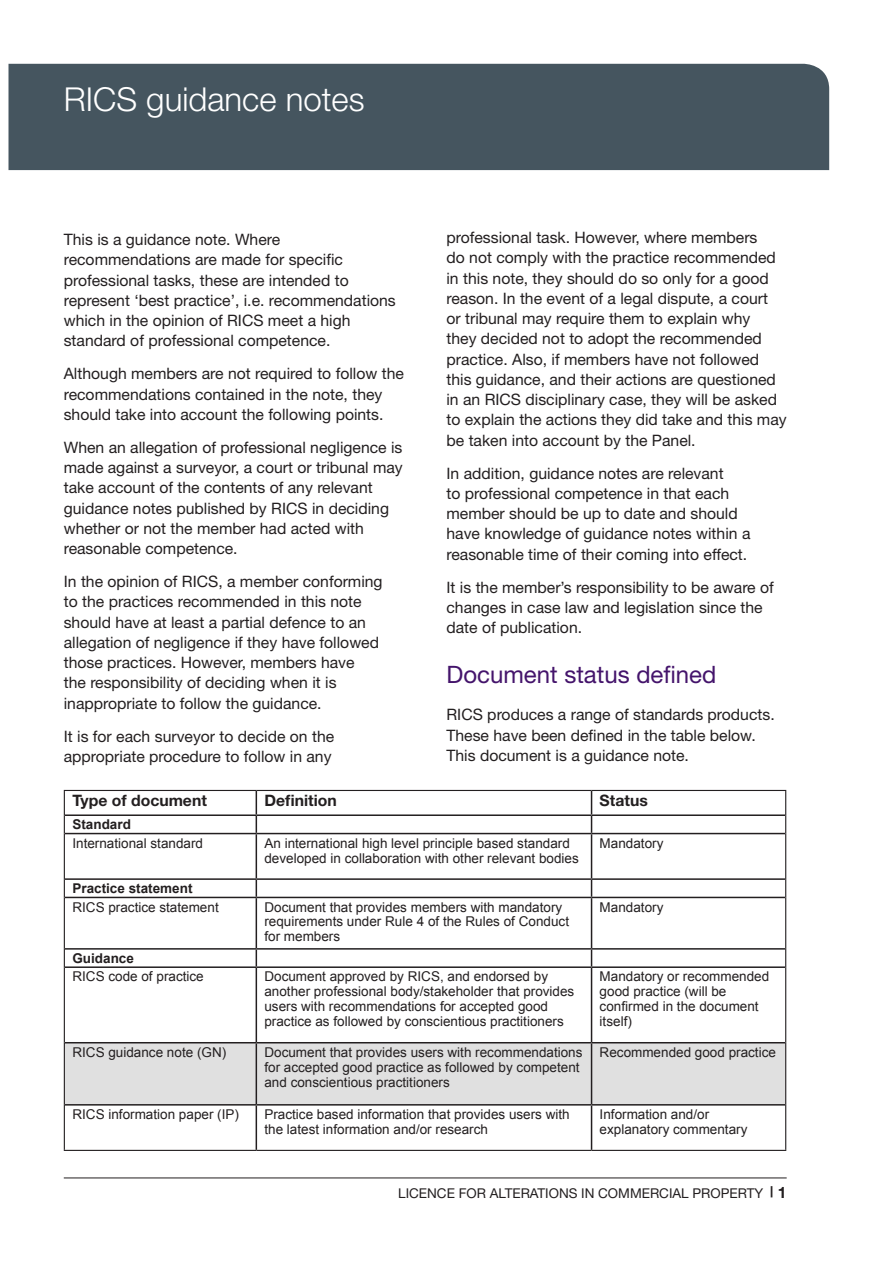
<style>
.page{position:relative;width:893px;height:1263px;background:#fff}
.page>*{position:absolute;margin:0;border:0;box-sizing:border-box;transform-origin:0 0}
.Chapter_alternative{font:300 33px "Helvetica Neue LT Std";color:#fff}
.A-head{font:24px "Helvetica Neue LT Std";color:#44146b}
.BODY_TEXT{font:15.75px/20.2px "Helvetica Neue LT Std";color:#231f20}
.t1{font:700 15.75px "Helvetica Neue LT Std";color:#231f20}
.t2{font:13.5px/14.9px "Arial";color:#231f20}
.t3{font:13.5px "Helvetica Neue LT Std";color:#231f20}
.t4{font:700 13.5px "Arial";color:#231f20}
.s1{font-weight:700;font-size:15.75px}
</style>
<div class="page">
<hr style="left:64px;top:1177px;width:723px;height:1px;background:#231f20">
<div style="left:9px;top:64px;width:820px;height:106px;background:#45555f"></div>
<div style="left:65px;top:1043px;width:720px;height:61px;background:#e0e0e0"></div>
<hr style="left:65px;top:814px;width:191px;height:2px;background:#231f20">
<hr style="left:256px;top:814px;width:336px;height:2px;background:#231f20">
<hr style="left:592px;top:814px;width:193px;height:2px;background:#231f20">
<hr style="left:65px;top:833px;width:191px;height:1px;background:#231f20">
<hr style="left:256px;top:833px;width:336px;height:1px;background:#231f20">
<hr style="left:592px;top:833px;width:193px;height:1px;background:#231f20">
<hr style="left:65px;top:878px;width:191px;height:2px;background:#231f20">
<hr style="left:256px;top:878px;width:336px;height:2px;background:#231f20">
<hr style="left:592px;top:878px;width:193px;height:2px;background:#231f20">
<hr style="left:65px;top:897px;width:191px;height:1px;background:#231f20">
<hr style="left:256px;top:897px;width:336px;height:1px;background:#231f20">
<hr style="left:592px;top:897px;width:193px;height:1px;background:#231f20">
<hr style="left:65px;top:948px;width:191px;height:2px;background:#231f20">
<hr style="left:256px;top:948px;width:336px;height:2px;background:#231f20">
<hr style="left:592px;top:948px;width:193px;height:2px;background:#231f20">
<hr style="left:65px;top:966px;width:191px;height:2px;background:#231f20">
<hr style="left:256px;top:966px;width:336px;height:2px;background:#231f20">
<hr style="left:592px;top:966px;width:193px;height:2px;background:#231f20">
<hr style="left:65px;top:1042px;width:191px;height:1px;background:#231f20">
<hr style="left:256px;top:1042px;width:336px;height:1px;background:#231f20">
<hr style="left:592px;top:1042px;width:193px;height:1px;background:#231f20">
<hr style="left:65px;top:1104px;width:191px;height:1px;background:#231f20">
<hr style="left:256px;top:1104px;width:336px;height:1px;background:#231f20">
<hr style="left:592px;top:1104px;width:193px;height:1px;background:#231f20">
<svg style="left:256px;top:791px;width:1px;height:42px"></svg>
<svg style="left:591px;top:791px;width:1px;height:42px"></svg>
<hr style="left:256px;top:834px;width:1px;height:44px;background:#231f20">
<hr style="left:591px;top:834px;width:1px;height:44px;background:#231f20">
<svg style="left:256px;top:880px;width:1px;height:17px"></svg>
<svg style="left:591px;top:880px;width:1px;height:17px"></svg>
<hr style="left:256px;top:898px;width:1px;height:50px;background:#231f20">
<hr style="left:591px;top:898px;width:1px;height:50px;background:#231f20">
<svg style="left:256px;top:950px;width:1px;height:16px"></svg>
<svg style="left:591px;top:950px;width:1px;height:16px"></svg>
<hr style="left:256px;top:968px;width:1px;height:74px;background:#231f20">
<hr style="left:591px;top:968px;width:1px;height:74px;background:#231f20">
<hr style="left:256px;top:1043px;width:1px;height:61px;background:#231f20">
<hr style="left:591px;top:1043px;width:1px;height:61px;background:#231f20">
<hr style="left:256px;top:1105px;width:1px;height:45px;background:#231f20">
<hr style="left:591px;top:1105px;width:1px;height:45px;background:#231f20">
<hr style="left:64px;top:790px;width:192px;height:1px;background:#231f20">
<hr style="left:256px;top:790px;width:336px;height:1px;background:#231f20">
<hr style="left:592px;top:790px;width:194px;height:1px;background:#231f20">
<svg style="left:64px;top:791px;width:1px;height:42px"></svg>
<svg style="left:785px;top:791px;width:1px;height:42px"></svg>
<hr style="left:64px;top:833px;width:1px;height:46px;background:#231f20">
<hr style="left:785px;top:833px;width:1px;height:46px;background:#231f20">
<svg style="left:64px;top:879px;width:1px;height:18px"></svg>
<svg style="left:785px;top:879px;width:1px;height:18px"></svg>
<hr style="left:64px;top:897px;width:1px;height:52px;background:#231f20">
<hr style="left:785px;top:897px;width:1px;height:52px;background:#231f20">
<svg style="left:64px;top:949px;width:1px;height:18px"></svg>
<svg style="left:785px;top:949px;width:1px;height:18px"></svg>
<hr style="left:64px;top:967px;width:1px;height:76px;background:#231f20">
<hr style="left:785px;top:967px;width:1px;height:76px;background:#231f20">
<hr style="left:64px;top:1043px;width:1px;height:62px;background:#231f20">
<hr style="left:785px;top:1043px;width:1px;height:62px;background:#231f20">
<hr style="left:64px;top:1105px;width:1px;height:45px;background:#231f20">
<hr style="left:785px;top:1105px;width:1px;height:45px;background:#231f20">
<hr style="left:64px;top:1150px;width:192px;height:1px;background:#231f20">
<hr style="left:256px;top:1150px;width:336px;height:1px;background:#231f20">
<hr style="left:592px;top:1150px;width:194px;height:1px;background:#231f20">
<p class="Chapter_alternative" style="left:64px;top:79px;width:302px">RICS guidance notes</p>
<p class="BODY_TEXT" style="left:64px;top:229px;width:334px">This is a guidance note. Where recommendations are made for specific professional tasks, these are intended to represent ‘best practice’, i.e. recommendations which in the opinion of RICS meet a high standard of professional competence.</p>
<p class="BODY_TEXT" style="left:64px;top:363px;width:342px">Although members are not required to follow the recommendations contained in the note, they should take into account the following points.</p>
<p class="BODY_TEXT" style="left:64px;top:437px;width:341px">When an allegation of professional negligence is made against a surveyor, a court or tribunal may take account of the contents of any relevant guidance notes published by RICS in deciding whether or not the member had acted with reasonable competence.</p>
<p class="BODY_TEXT" style="left:64px;top:571px;width:320px">In the opinion of RICS, a member conforming to the practices recommended in this note should have at least a partial defence to an allegation of negligence if they have followed those practices. However, members have<br>the responsibility of deciding when it is inappropriate to follow the guidance.</p>
<p class="BODY_TEXT" style="left:64px;top:726px;width:272px">It is for each surveyor to decide on the appropriate procedure to follow in any</p>
<p class="BODY_TEXT" style="left:446px;top:227px;width:342px">professional task. However, where members<br>do not comply with the practice recommended in this note, they should do so only for a good reason. In the event of a legal dispute, a court<br>or tribunal may require them to explain why<br>they decided not to adopt the recommended practice. Also, if members have not followed this guidance, and their actions are questioned in an RICS disciplinary case, they will be asked to explain the actions they did take and this may be taken into account by the Panel.</p>
<p class="BODY_TEXT" style="left:446px;top:463px;width:305px">In addition, guidance notes are relevant<br>to professional competence in that each member should be up to date and should have knowledge of guidance notes within a reasonable time of their coming into effect.</p>
<p class="BODY_TEXT" style="left:446px;top:577px;width:329px">It is the member’s responsibility to be aware of changes in case law and legislation since the date of publication.</p>
<p class="A-head" style="left:446px;top:660px;width:271px">Document status defined</p>
<p class="BODY_TEXT" style="left:446px;top:704px;width:330px">RICS produces a range of standards products.<br>These have been defined in the table below.<br>This document is a guidance note.</p>
<p class="t1" style="left:72px;top:791px;width:136px">Type of document</p>
<p class="t1" style="left:264px;top:791px;width:74px">Definition</p>
<p class="t1" style="left:600px;top:791px;width:50px">Status</p>
<p class="t4" style="left:72px;top:815px;width:60px">Standard</p>
<p class="t2" style="left:72px;top:836px;width:132px">International standard</p>
<p class="t2" style="left:264px;top:836px;width:316px">An international high level principle based standard developed in collaboration with other relevant bodies</p>
<p class="t2" style="left:600px;top:836px;width:65px">Mandatory</p>
<p class="t4" style="left:72px;top:879px;width:122px">Practice statement</p>
<p class="t2" style="left:72px;top:899px;width:148px">RICS practice statement</p>
<p class="t2" style="left:264px;top:899px;width:306px">Document that provides members with mandatory requirements under Rule 4 of the Rules of Conduct for members</p>
<p class="t2" style="left:600px;top:899px;width:65px">Mandatory</p>
<p class="t4" style="left:72px;top:949px;width:63px">Guidance</p>
<p class="t2" style="left:72px;top:969px;width:133px">RICS code of practice</p>
<p class="t2" style="left:264px;top:969px;width:311px">Document approved by RICS, and endorsed by another professional body/stakeholder that provides users with recommendations for accepted good practice as followed by conscientious practitioners</p>
<p class="t2" style="left:600px;top:969px;width:171px">Mandatory or recommended good practice (will be confirmed in the document itself)</p>
<p class="t2" style="left:72px;top:1045px;width:155px">RICS guidance note (GN)</p>
<p class="t2" style="left:264px;top:1045px;width:320px">Document that provides users with recommendations for accepted good practice as followed by competent and conscientious practitioners</p>
<p class="t2" style="left:600px;top:1045px;width:178px">Recommended good practice</p>
<p class="t2" style="left:72px;top:1107px;width:168px">RICS information paper (IP)</p>
<p class="t2" style="left:264px;top:1107px;width:307px">Practice based information that provides users with the latest information and/or research</p>
<p class="t2" style="left:600px;top:1107px;width:149px">Information and/or explanatory commentary</p>
<p class="t3" style="left:398px;top:1185px;width:390px">LICENCE FOR ALTERATIONS IN COMMERCIAL PROPERTY <sup>|</sup> <span class="s1">1</span></p>
</div>
